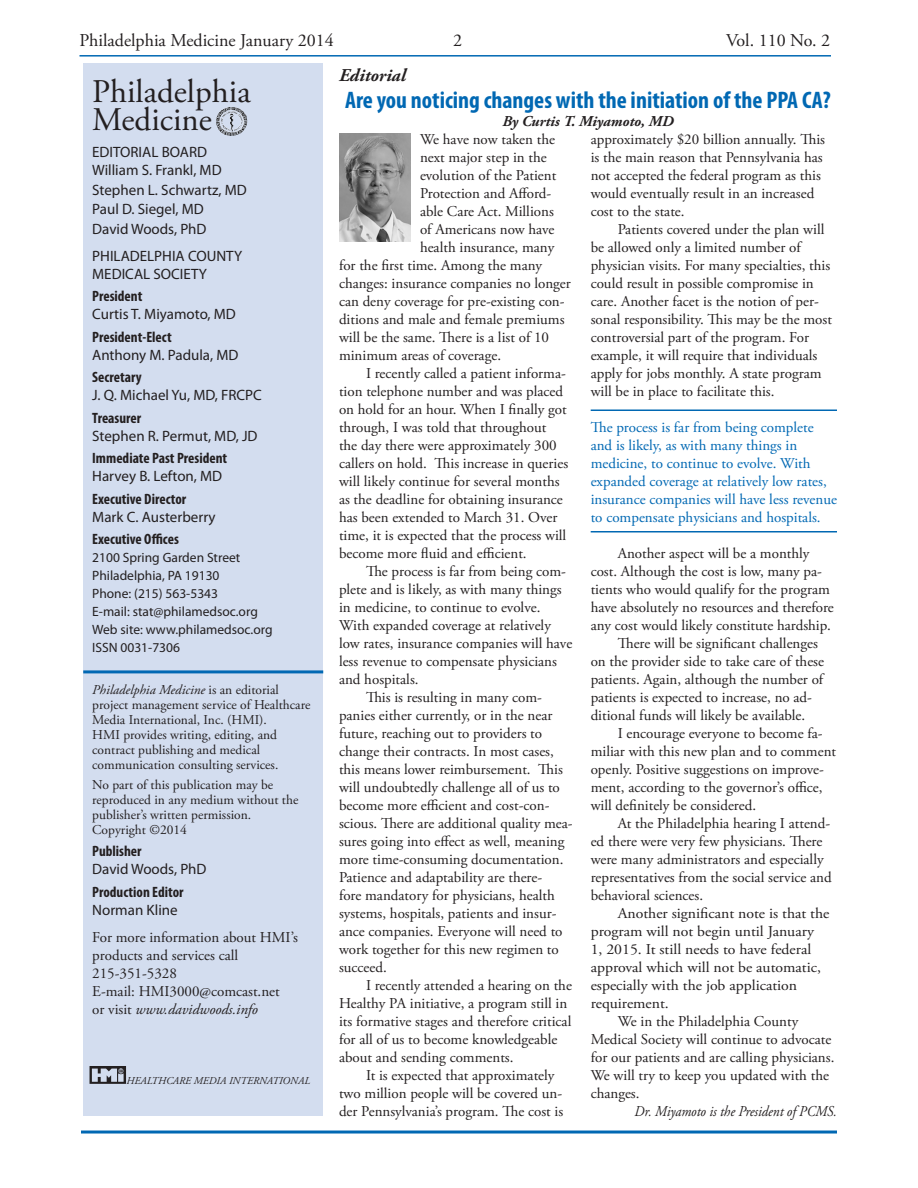
<style>
.page{position:relative;width:918px;height:1188px;background:#fff}
.page>*{position:absolute;margin:0;border:0;box-sizing:border-box;transform-origin:0 0}
.mast_body{font:33px/28.5px "Adobe Garamond Pro";color:#231f20}
.By_Line{font:700 condensed 24px "Myriad Pro";color:#0168b3}
.t1{font:18px "Adobe Garamond Pro";color:#231f20}
.Eyebrow_no_rule{font:italic 700 18px "Adobe Garamond Pro";color:#231f20}
.body{font:15px/18px "Adobe Garamond Pro";color:#231f20}
.body_no_indent{font:15px "Adobe Garamond Pro";color:#231f20}
.Pull{font:15px/18px "Adobe Garamond Pro";color:#0168b3}
.body-2{font:15px/18px "Adobe Garamond Pro";color:#231f20;scale:1.05 1}
.Mast_head{font:15px/18px "Myriad Pro";color:#231f20}
.mast_body-2{font:15px/18px "Myriad Pro";color:#231f20}
.mast_body-3{font:15px/18px "Adobe Garamond Pro";color:#231f20}
.Mast_head-2{font:700 condensed 15px/18px "Myriad Pro";color:#231f20}
.body-3{font:italic 15px "Adobe Garamond Pro";color:#231f20;scale:.9 1}
.By_Line-2{font:italic 700 15px "Adobe Garamond Pro";color:#231f20}
.mast_body-4{font:13.5px/15px "Adobe Garamond Pro";color:#231f20}
.mast_body-5{font:13.5px/18px "Myriad Pro";color:#231f20}
.t2{font:italic 10.5px "Adobe Garamond Pro";color:#231f20}
.s1{font-weight:700;font-stretch:condensed}
.s2{font-weight:400;font-stretch:normal}
.s3{font-style:italic}
</style>
<div class="page">
<hr style="left:80px;top:55px;width:751px;height:2px;background:#0168b3">
<div style="left:83px;top:63px;width:240px;height:1053px;background:#d3ddef"></div>
<hr style="left:83px;top:670px;width:240px;height:3px;background:#0168b3">
<img style="left:216px;top:107px;width:16px;height:13px">
<img style="left:89px;top:1066px;width:37px;height:18px">
<hr style="left:81px;top:1131px;width:756px;height:3px;background:#0168b3">
<img style="left:339px;top:134px;width:72px;height:108px">
<hr style="left:591px;top:410px;width:246px;height:1px;background:#0168b3">
<hr style="left:591px;top:531px;width:246px;height:1px;background:#0168b3">
<p class="t1" style="left:80px;top:30px;width:256px">Philadelphia Medicine January 2014</p>
<p class="t1" style="left:453px;top:30px;width:10px">2</p>
<p class="t1" style="left:726px;top:30px;width:106px">Vol. 110 No. 2</p>
<p class="mast_body" style="left:92px;top:78px;width:160px">Philadelphia<br>Medicine</p>
<p class="mast_body-2" style="left:92px;top:143px;width:116px">EDITORIAL BOARD</p>
<p class="mast_body-2" style="left:92px;top:161px;width:131px">William S. Frankl, MD</p>
<p class="mast_body-2" style="left:92px;top:181px;width:156px">Stephen L. Schwartz, MD</p>
<p class="mast_body-2" style="left:92px;top:200px;width:113px">Paul D. Siegel, MD</p>
<p class="mast_body-2" style="left:92px;top:220px;width:116px">David Woods, PhD</p>
<p class="mast_body-2" style="left:92px;top:247px;width:152px">PHILADELPHIA COUNTY<br>MEDICAL SOCIETY</p>
<p class="Mast_head" style="left:92px;top:287px;width:145px"><span class="s1">President<br></span>Curtis T. Miyamoto, MD</p>
<p class="Mast_head" style="left:92px;top:328px;width:148px"><span class="s1">President-Elect<br></span>Anthony M. Padula, MD</p>
<p class="Mast_head" style="left:92px;top:368px;width:171px"><span class="s1">Secretary<br></span>J. Q. Michael Yu, MD, FRCPC</p>
<p class="Mast_head" style="left:92px;top:409px;width:167px"><span class="s1">Treasurer<br></span>Stephen R. Permut, MD, JD</p>
<p class="Mast_head-2" style="left:92px;top:449px;width:136px">Immediate Past President<br><span class="s2">Harvey B. Lefton, MD</span></p>
<p class="Mast_head-2" style="left:92px;top:490px;width:96px">Executive Director</p>
<p class="mast_body-2" style="left:92px;top:508px;width:125px">Mark C. Austerberry</p>
<p class="Mast_head-2" style="left:92px;top:530px;width:88px">Executive Offices</p>
<p class="mast_body-5" style="left:92px;top:549px;width:150px">2100 Spring Garden Street</p>
<p class="mast_body-5" style="left:92px;top:567px;width:129px">Philadelphia, PA 19130<br>Phone: (215) 563-5343</p>
<p class="mast_body-5" style="left:92px;top:603px;width:167px">E-mail: stat@philamedsoc.org</p>
<p class="mast_body-5" style="left:92px;top:621px;width:182px">Web site: www.philamedsoc.org</p>
<p class="mast_body-5" style="left:92px;top:639px;width:89px">ISSN 0031-7306</p>
<p class="mast_body-4" style="left:92px;top:683px;width:220px"><span class="s3">Philadelphia Medicine</span> is an editorial project management service of Healthcare<br>Media International, Inc. (HMI).</p>
<p class="mast_body-4" style="left:92px;top:728px;width:188px">HMI provides writing, editing, and contract publishing and medical communication consulting services.</p>
<p class="mast_body-4" style="left:92px;top:778px;width:208px">No part of this publication may be reproduced in any medium without the publisher’s written permission.<br>Copyright ©2014</p>
<p class="Mast_head" style="left:92px;top:842px;width:116px"><span class="s1">Publisher<br></span>David Woods, PhD</p>
<p class="Mast_head-2" style="left:92px;top:883px;width:93px">Production Editor<br><span class="s2">Norman Kline</span></p>
<p class="mast_body-3" style="left:92px;top:929px;width:207px">For more information about HMI’s products and services call<br>215-351-5328<br>E-mail: HMI3000@comcast.net<br>or visit <span class="s3">www.davidwoods.info</span></p>
<p class="Eyebrow_no_rule" style="left:339px;top:65px;width:68px">Editorial</p>
<p class="By_Line" style="left:345px;top:85px;width:487px">Are you noticing changes with the initiation of the PPA CA?</p>
<p class="By_Line-2" style="left:502px;top:113px;width:173px">By Curtis T. Miyamoto, MD</p>
<p class="body_no_indent" style="left:420px;top:130px;width:137px">We have now taken the</p>
<p class="body_no_indent" style="left:420px;top:148px;width:128px">next major step in the</p>
<p class="body_no_indent" style="left:420px;top:166px;width:138px">evolution of the Patient</p>
<p class="body_no_indent" style="left:420px;top:184px;width:133px">Protection and Afford-</p>
<p class="body_no_indent" style="left:420px;top:202px;width:135px">able Care Act. Millions</p>
<p class="body_no_indent" style="left:420px;top:220px;width:136px">of Americans now have</p>
<p class="body_no_indent" style="left:420px;top:238px;width:136px">health insurance, many</p>
<p class="body_no_indent" style="left:339px;top:256px;width:205px">for the first time. Among the many</p>
<p class="body_no_indent" style="left:339px;top:274px;width:233px">changes: insurance companies no longer</p>
<p class="body_no_indent" style="left:339px;top:292px;width:227px">can deny coverage for pre-existing con-</p>
<p class="body_no_indent" style="left:339px;top:310px;width:227px">ditions and male and female premiums</p>
<p class="body_no_indent" style="left:339px;top:328px;width:212px">will be the same. There is a list of 10</p>
<p class="body_no_indent" style="left:339px;top:346px;width:164px">minimum areas of coverage.</p>
<p class="body" style="left:339px;top:365px;width:231px;text-indent:27px">I recently called a patient informa&shy;tion telephone number and was placed on hold for an hour. When I finally got through, I was told that throughout the day there were approximately 300 callers on hold. This increase in queries will likely continue for several months as the deadline for obtaining insurance has been extended to March 31. Over time, it is expected that the process will become more fluid and efficient.</p>
<p class="body" style="left:339px;top:563px;width:235px;text-indent:27px">The process is far from being com&shy;plete and is likely, as with many things in medicine, to continue to evolve.<br>With expanded coverage at relatively low rates, insurance companies will have less revenue to compensate physicians and hospitals.</p>
<p class="body" style="left:339px;top:689px;width:235px;text-indent:27px">This is resulting in many com&shy;panies either currently, or in the near future, reaching out to providers to change their contracts. In most cases, this means lower reimbursement. This will undoubtedly challenge all of us to become more efficient and cost-con&shy;scious. There are additional quality mea&shy;sures going into effect as well, meaning more time-consuming documentation.<br>Patience and adaptability are there-<br>fore mandatory for physicians, health systems, hospitals, patients and insur&shy;ance companies. Everyone will need to work together for this new regimen to succeed.</p>
<p class="body" style="left:339px;top:977px;width:234px;text-indent:27px">I recently attended a hearing on the Healthy PA initiative, a program still in its formative stages and therefore critical for all of us to become knowledgeable about and sending comments.</p>
<p class="body" style="left:339px;top:1067px;width:226px;text-indent:27px">It is expected that approximately two million people will be covered un&shy;der Pennsylvania’s program. The cost is</p>
<p class="body" style="left:591px;top:131px;width:236px">approximately $20 billion annually. This is the main reason that Pennsylvania has not accepted the federal program as this would eventually result in an increased cost to the state.</p>
<p class="body" style="left:591px;top:221px;width:243px;text-indent:27px">Patients covered under the plan will be allowed only a limited number of physician visits. For many specialties, this could result in possible compromise in care. Another facet is the notion of per&shy;sonal responsibility. This may be the most controversial part of the program. For example, it will require that individuals apply for jobs monthly. A state program will be in place to facilitate this.</p>
<p class="Pull" style="left:591px;top:419px;width:248px">The process is far from being complete and is likely, as with many things in medicine, to continue to evolve. With expanded coverage at relatively low rates, insurance companies will have less revenue to compensate physicians and hospitals.</p>
<p class="body" style="left:591px;top:545px;width:245px;text-indent:27px">Another aspect will be a monthly cost. Although the cost is low, many pa&shy;tients who would qualify for the program have absolutely no resources and therefore any cost would likely constitute hardship.</p>
<p class="body" style="left:591px;top:635px;width:235px;text-indent:27px">There will be significant challenges on the provider side to take care of these patients. Again, although the number of patients is expected to increase, no ad&shy;ditional funds will likely be available.</p>
<p class="body" style="left:591px;top:725px;width:247px;text-indent:27px">I encourage everyone to become fa&shy;miliar with this new plan and to comment openly. Positive suggestions on improve&shy;ment, according to the governor’s office, will definitely be considered.</p>
<p class="body" style="left:591px;top:815px;width:243px;text-indent:27px">At the Philadelphia hearing I attend&shy;ed there were very few physicians. There were many administrators and especially representatives from the social service and behavioral sciences.</p>
<p class="body-2" style="left:591px;top:905px;width:229px;text-indent:27px">Another significant note is that the program will not begin until January 1, 2015. It still needs to have federal approval which will not be automatic, especially with the job application requirement.</p>
<p class="body" style="left:591px;top:1013px;width:245px;text-indent:27px">We in the Philadelphia County<br>Medical Society will continue to advocate for our patients and are calling physicians.<br>We will try to keep you updated with the changes.</p>
<p class="body-3" style="left:635px;top:1102px;width:226px">Dr. Miyamoto is the President of PCMS.</p>
<p class="t2" style="left:127px;top:1075px;width:185px">HEALTHCARE MEDIA INTERNATIONAL</p>
</div>
